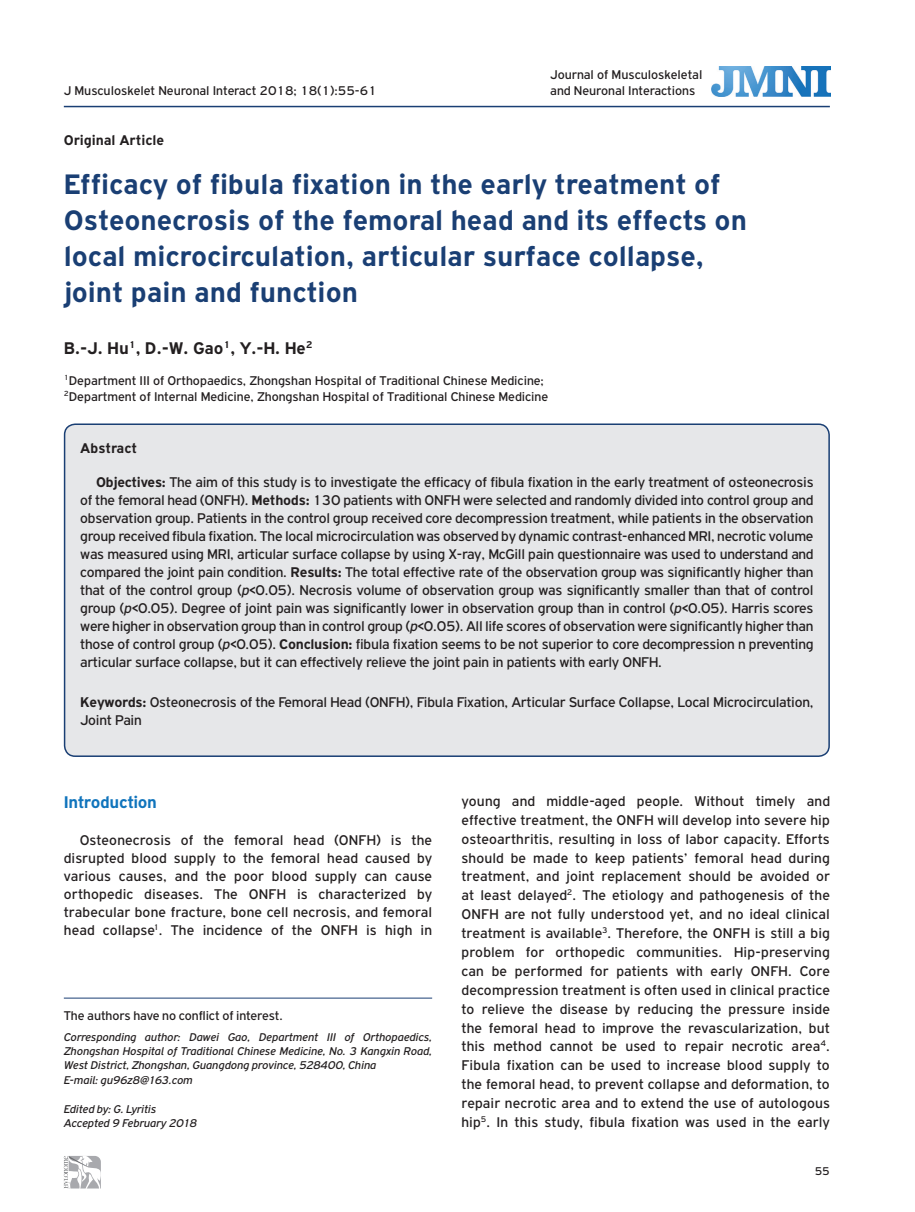
<style>
.page{position:relative;width:915px;height:1212px;background:#fff}
.page>*{position:absolute;margin:0;border:0;box-sizing:border-box;transform-origin:0 0}
.t1{font:700 30px/36px "PF Highway Gothic";color:#1a3f74}
.t2{font:700 18px "PF Highway Gothic";color:#231f20}
.t3{font:700 18px "PF Highway Gothic";letter-spacing:-.02em;color:#1074bc}
.t4{font:15px/18.9px "PF Highway Gothic";letter-spacing:-.015em;color:#231f20;text-align:justify}
.t5{font:700 15px "PF Highway Gothic";color:#231f20}
.t6{font:13.5px/16.2px "PF Highway Gothic";color:#231f20}
.t7{font:italic 12px/14.4px "PF Highway Gothic";letter-spacing:-.005em;color:#231f20}
.t8{font:12px "PF Highway Gothic";color:#231f20}
.s1{font-weight:700}
.s2{font-style:italic}
</style>
<div class="page">
<hr style="left:64px;top:106px;width:765px;height:1px;background:#1a3f74">
<div style="left:65px;top:424px;width:763px;height:332px;background:#e6e7e9;border-radius:11px"></div>
<div style="left:64px;top:423px;width:765px;height:334px;border:2px solid #1a3f74;border-radius:11px"></div>
<hr style="left:64px;top:998px;width:368px;height:1px;background:#1a3f74">
<img style="left:711px;top:66px;width:118px;height:31px">
<svg style="left:64px;top:1156px;width:37px;height:33px"></svg>
<p class="t6" style="left:550px;top:66px;width:153px">Journal of Musculoskeletal and Neuronal Interactions</p>
<p class="t6" style="left:64px;top:83px;width:314px">J Musculoskelet Neuronal Interact 2018; 18(1):55-61</p>
<p class="t5" style="left:64px;top:132px;width:102px">Original Article</p>
<h1 class="t1" style="left:64px;top:166px;width:684px">Efficacy of fibula fixation in the early treatment of Osteonecrosis of the femoral head and its effects on local microcirculation, articular surface collapse, joint pain and function</h1>
<p class="t2" style="left:64px;top:339px;width:250px">B.-J. Hu<sup>1</sup>, D.-W. Gao<sup>1</sup>, Y.-H. He<sup>2</sup></p>
<p class="t6" style="left:64px;top:372px;width:485px"><sup>1</sup>Department III of Orthopaedics, Zhongshan Hospital of Traditional Chinese Medicine;<br><sup>2</sup>Department of Internal Medicine, Zhongshan Hospital of Traditional Chinese Medicine</p>
<p class="t5" style="left:80px;top:440px;width:58px">Abstract</p>
<p class="t4" style="left:80px;top:473px;width:734px;line-height:18px;text-indent:16px"><span class="s1">Objectives:</span> The aim of this study is to investigate the efficacy of fibula fixation in the early treatment of osteonecrosis of the femoral head (ONFH). <span class="s1">Methods:</span> 130 patients with ONFH were selected and randomly divided into control group and observation group. Patients in the control group received core decompression treatment, while patients in the observation group received fibula fixation. The local microcirculation was observed by dynamic contrast-enhanced MRI, necrotic volume was measured using MRI, articular surface collapse by using X-ray, McGill pain questionnaire was used to understand and compared the joint pain condition. <span class="s1">Results:</span> Τhe total effective rate of the observation group was significantly higher than that of the control group (<span class="s2">p</span>&lt;0.05). Necrosis volume of observation group was significantly smaller than that of control group (<span class="s2">p</span>&lt;0.05). Degree of joint pain was significantly lower in observation group than in control (<span class="s2">p</span>&lt;0.05). Harris scores were higher in observation group than in control group (<span class="s2">p</span>&lt;0.05). All life scores of observation were significantly higher than those of control group (<span class="s2">p</span>&lt;0.05). <span class="s1">Conclusion:</span> fibula fixation seems to be not superior to core decompression n preventing articular surface collapse, but it can effectively relieve the joint pain in patients with early ONFH.</p>
<p class="t4" style="left:80px;top:692px;width:734px;line-height:18px"><span class="s1">Keywords:</span> Osteonecrosis of the Femoral Head (ONFH), Fibula Fixation, Articular Surface Collapse, Local Microcirculation,<br>Joint Pain</p>
<p class="t3" style="left:64px;top:792px;width:95px">Introduction</p>
<p class="t4" style="left:64px;top:831px;width:370px;line-height:18px;text-indent:16px">Osteonecrosis of the femoral head (ONFH) is the disrupted blood supply to the femoral head caused by various causes, and the poor blood supply can cause orthopedic diseases. The ONFH is characterized by trabecular bone fracture, bone cell necrosis, and femoral head collapse<sup>1</sup>. The incidence of the ONFH is high in</p>
<p class="t6" style="left:64px;top:1007px;width:220px">The authors have no conflict of interest.</p>
<p class="t7" style="left:64px;top:1029px;width:370px">Corresponding author: Dawei Gao, Department III of Orthopaedics, Zhongshan Hospital of Traditional Chinese Medicine, No. 3 Kangxin Road, West District, Zhongshan, Guangdong province, 528400, China<br>E-mail: gu96z8@163.com</p>
<p class="t7" style="left:64px;top:1101px;width:134px">Edited by: G. Lyritis<br>Accepted 9 February 2018</p>
<p class="t4" style="left:461px;top:791px;width:370px">young and middle-aged people. Without timely and effective treatment, the ONFH will develop into severe hip osteoarthritis, resulting in loss of labor capacity. Efforts should be made to keep patients’ femoral head during treatment, and joint replacement should be avoided or at least delayed<sup>2</sup>. The etiology and pathogenesis of the ONFH are not fully understood yet, and no ideal clinical treatment is available<sup>3</sup>. Therefore, the ONFH is still a big problem for orthopedic communities. Hip-preserving can be performed for patients with early ONFH. Core decompression treatment is often used in clinical practice to relieve the disease by reducing the pressure inside the femoral head to improve the revascularization, but this method cannot be used to repair necrotic area<sup>4</sup>.<br>Fibula fixation can be used to increase blood supply to the femoral head, to prevent collapse and deformation, to repair necrotic area and to extend the use of autologous hip<sup>5</sup>. In this study, fibula fixation was used in the early</p>
<p class="t8" style="left:814px;top:1165px;width:17px">55</p>
</div>
